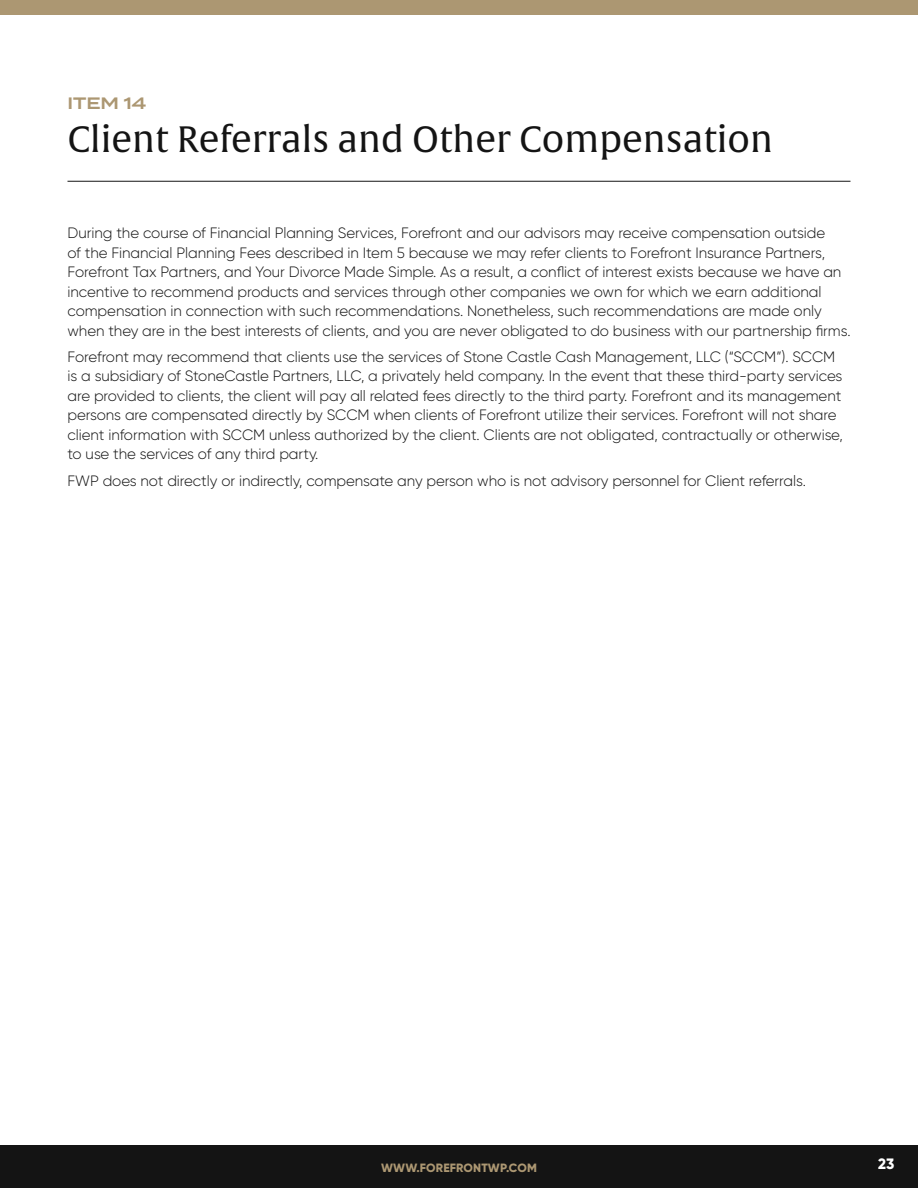
<style>
.page{position:relative;width:918px;height:1188px;background:#fff}
.page>*{position:absolute;margin:0;border:0;box-sizing:border-box;transform-origin:0 0}
.t1{font:36px "Alverata";color:#141414}
.t2{font:600 16.5px "Termina";color:#ac9772}
.t3{font:300 15px/19.5px "Gilroy";letter-spacing:-.005em;color:#141414}
.t4{font:800 15px "Gilroy";color:#fff}
.t5{font:800 12px "Gilroy";letter-spacing:.01em;color:#ac9772}
</style>
<div class="page">
<div style="left:0;top:0;width:918px;height:14px;background:#ac9772"></div>
<div style="left:0;top:1146px;width:918px;height:42px;background:#141414"></div>
<hr style="left:68px;top:181px;width:782px;height:1px;background:#141414">
<p class="t2" style="left:68px;top:91px;width:80px">ITEM 14</p>
<h1 class="t1" style="left:68px;top:117px;width:707px">Client Referrals and Other Compensation</h1>
<p class="t3" style="left:68px;top:223px;width:785px">During the course of Financial Planning Services, Forefront and our advisors may receive compensation outside<br>of the Financial Planning Fees described in Item 5 because we may refer clients to Forefront Insurance Partners, Forefront Tax Partners, and Your Divorce Made Simple. As a result, a conflict of interest exists because we have an incentive to recommend products and services through other companies we own for which we earn additional compensation in connection with such recommendations. Nonetheless, such recommendations are made only when they are in the best interests of clients, and you are never obligated to do business with our partnership firms.</p>
<p class="t3" style="left:68px;top:347px;width:777px">Forefront may recommend that clients use the services of Stone Castle Cash Management, LLC (“SCCM”). SCCM is a subsidiary of StoneCastle Partners, LLC, a privately held company. In the event that these third-party services are provided to clients, the client will pay all related fees directly to the third party. Forefront and its management persons are compensated directly by SCCM when clients of Forefront utilize their services. Forefront will not share client information with SCCM unless authorized by the client. Clients are not obligated, contractually or otherwise, to use the services of any third party.</p>
<p class="t3" style="left:68px;top:470px;width:740px">FWP does not directly or indirectly, compensate any person who is not advisory personnel for Client referrals.</p>
<p class="t5" style="left:381px;top:1160px;width:157px">WWW.FOREFRONTWP.COM</p>
<p class="t4" style="left:878px;top:1155px;width:18px">23</p>
</div>
